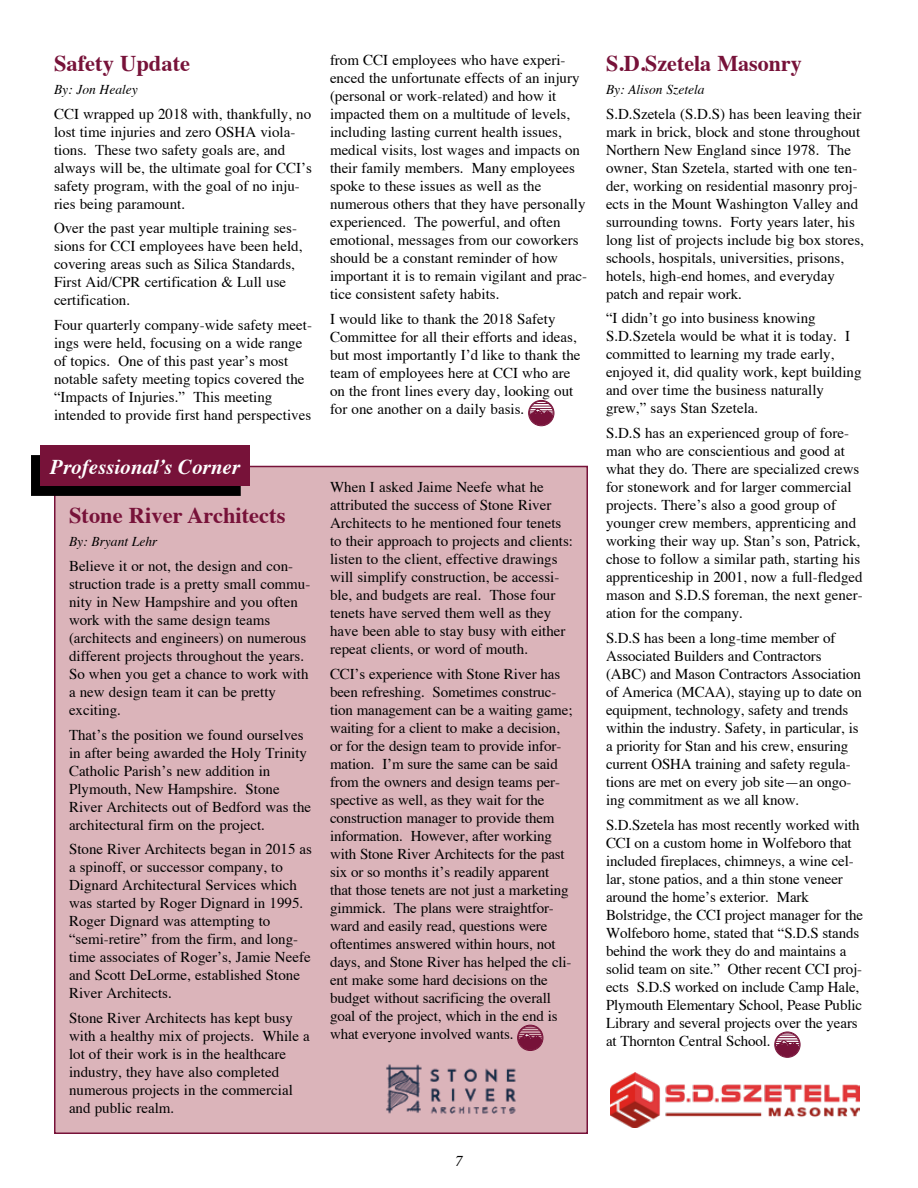
<style>
.page{position:relative;width:918px;height:1188px;background:#fff}
.page>*{position:absolute;margin:0;border:0;box-sizing:border-box;transform-origin:0 0}
.t1{font:700 22.5px "Times";color:#771239}
.t2{font:italic 700 21px "Times";color:#fff}
.t3{font:15px/18px "Times";color:#000}
.t4{font:italic 15px "Times";color:#000}
.t5{font:italic 13.5px "Times";color:#000}
</style>
<div class="page">
<div style="left:775px;top:1032px;width:25px;height:26px;border:1px solid #771239;border-radius:50%"></div>
<svg style="left:775px;top:1033px;width:24px;height:24px"></svg>
<div style="left:55px;top:466px;width:532px;height:667px;background:#dbb4ba"></div>
<div style="left:517px;top:1025px;width:26px;height:26px;border:1px solid #771239;border-radius:50%"></div>
<svg style="left:518px;top:1026px;width:24px;height:24px"></svg>
<img style="left:386px;top:1064px;width:130px;height:50px">
<div style="left:31px;top:455px;width:209px;height:41px;background:#000"></div>
<div style="left:40px;top:446px;width:210px;height:40px;background:#771239"></div>
<div style="left:528px;top:400px;width:26px;height:26px;border:1px solid #771239;border-radius:50%"></div>
<svg style="left:529px;top:401px;width:24px;height:24px"></svg>
<img style="left:611px;top:1072px;width:248px;height:55px">
<h1 class="t1" style="left:54px;top:42px;width:138px">Safety Update</h1>
<p class="t5" style="left:54px;top:78px;width:85px">By: Jon Healey</p>
<p class="t3" style="left:54px;top:104px;width:259px">CCI wrapped up 2018 with, thankfully, no lost time injuries and zero OSHA viola&shy;tions. These two safety goals are, and always will be, the ultimate goal for CCI’s safety program, with the goal of no inju&shy;ries being paramount.</p>
<p class="t3" style="left:54px;top:219px;width:250px">Over the past year multiple training ses&shy;sions for CCI employees have been held, covering areas such as Silica Standards, First Aid/CPR certification &amp; Lull use certification.</p>
<p class="t3" style="left:54px;top:316px;width:260px">Four quarterly company-wide safety meet&shy;ings were held, focusing on a wide range of topics. One of this past year’s most notable safety meeting topics covered the “Impacts of Injuries.” This meeting intended to provide first hand perspectives</p>
<h2 class="t2" style="left:50px;top:447px;width:191px">Professional’s Corner</h2>
<h1 class="t1" style="left:69px;top:494px;width:218px">Stone River Architects</h1>
<p class="t5" style="left:69px;top:530px;width:90px">By: Bryant Lehr</p>
<p class="t3" style="left:69px;top:557px;width:243px">Believe it or not, the design and con&shy;struction trade is a pretty small commu&shy;nity in New Hampshire and you often work with the same design teams (architects and engineers) on numerous different projects throughout the years.<br>So when you get a chance to work with a new design team it can be pretty exciting.</p>
<p class="t3" style="left:69px;top:725px;width:244px">That’s the position we found ourselves in after being awarded the Holy Trinity Catholic Parish’s new addition in Plymouth, New Hampshire. Stone River Architects out of Bedford was the architectural firm on the project.</p>
<p class="t3" style="left:69px;top:840px;width:244px">Stone River Architects began in 2015 as a spinoff, or successor company, to Dignard Architectural Services which was started by Roger Dignard in 1995.<br>Roger Dignard was attempting to “semi-retire” from the firm, and long&shy;time associates of Roger’s, Jamie Neefe and Scott DeLorme, established Stone River Architects.</p>
<p class="t3" style="left:69px;top:1009px;width:242px">Stone River Architects has kept busy with a healthy mix of projects. While a lot of their work is in the healthcare industry, they have also completed numerous projects in the commercial and public realm.</p>
<p class="t3" style="left:330px;top:51px;width:259px">from CCI employees who have experi&shy;enced the unfortunate effects of an injury (personal or work-related) and how it impacted them on a multitude of levels, including lasting current health issues, medical visits, lost wages and impacts on their family members. Many employees spoke to these issues as well as the numerous others that they have personally experienced. The powerful, and often emotional, messages from our coworkers should be a constant reminder of how important it is to remain vigilant and prac&shy;tice consistent safety habits.</p>
<p class="t3" style="left:330px;top:310px;width:252px">I would like to thank the 2018 Safety Committee for all their efforts and ideas, but most importantly I’d like to thank the team of employees here at CCI who are on the front lines every day, looking out for one another on a daily basis.</p>
<p class="t3" style="left:330px;top:478px;width:245px">When I asked Jaime Neefe what he attributed the success of Stone River Architects to he mentioned four tenets to their approach to projects and clients: listen to the client, effective drawings will simplify construction, be accessi&shy;ble, and budgets are real. Those four tenets have served them well as they have been able to stay busy with either repeat clients, or word of mouth.</p>
<p class="t3" style="left:330px;top:664px;width:244px">CCI’s experience with Stone River has been refreshing. Sometimes construc&shy;tion management can be a waiting game; waiting for a client to make a decision, or for the design team to provide infor&shy;mation. I’m sure the same can be said from the owners and design teams per&shy;spective as well, as they wait for the construction manager to provide them information. However, after working with Stone River Architects for the past six or so months it’s readily apparent that those tenets are not just a marketing gimmick. The plans were straightfor&shy;ward and easily read, questions were oftentimes answered within hours, not days, and Stone River has helped the cli&shy;ent make some hard decisions on the budget without sacrificing the overall goal of the project, which in the end is what everyone involved wants.</p>
<p class="t4" style="left:455px;top:1148px;width:9px">7</p>
<h1 class="t1" style="left:606px;top:42px;width:197px">S.D.Szetela Masonry</h1>
<p class="t5" style="left:606px;top:78px;width:100px">By: Alison Szetela</p>
<p class="t3" style="left:606px;top:104px;width:260px">S.D.Szetela (S.D.S) has been leaving their mark in brick, block and stone throughout Northern New England since 1978. The owner, Stan Szetela, started with one ten&shy;der, working on residential masonry proj&shy;ects in the Mount Washington Valley and surrounding towns. Forty years later, his long list of projects include big box stores, schools, hospitals, universities, prisons, hotels, high-end homes, and everyday patch and repair work.</p>
<p class="t3" style="left:606px;top:309px;width:257px">“I didn’t go into business knowing S.D.Szetela would be what it is today. I committed to learning my trade early, enjoyed it, did quality work, kept building and over time the business naturally grew,” says Stan Szetela.</p>
<p class="t3" style="left:606px;top:424px;width:258px">S.D.S has an experienced group of fore&shy;man who are conscientious and good at what they do. There are specialized crews for stonework and for larger commercial projects. There’s also a good group of younger crew members, apprenticing and working their way up. Stan’s son, Patrick, chose to follow a similar path, starting his apprenticeship in 2001, now a full-fledged mason and S.D.S foreman, the next gener&shy;ation for the company.</p>
<p class="t3" style="left:606px;top:629px;width:257px">S.D.S has been a long-time member of Associated Builders and Contractors (ABC) and Mason Contractors Association of America (MCAA), staying up to date on equipment, technology, safety and trends within the industry. Safety, in particular, is a priority for Stan and his crew, ensuring current OSHA training and safety regula&shy;tions are met on every job site—an ongo&shy;ing commitment as we all know.</p>
<p class="t3" style="left:606px;top:815px;width:259px">S.D.Szetela has most recently worked with CCI on a custom home in Wolfeboro that included fireplaces, chimneys, a wine cel&shy;lar, stone patios, and a thin stone veneer around the home’s exterior. Mark Bolstridge, the CCI project manager for the Wolfeboro home, stated that “S.D.S stands behind the work they do and maintains a solid team on site.” Other recent CCI proj&shy;ects S.D.S worked on include Camp Hale, Plymouth Elementary School, Pease Public Library and several projects over the years at Thornton Central School.</p>
</div>
